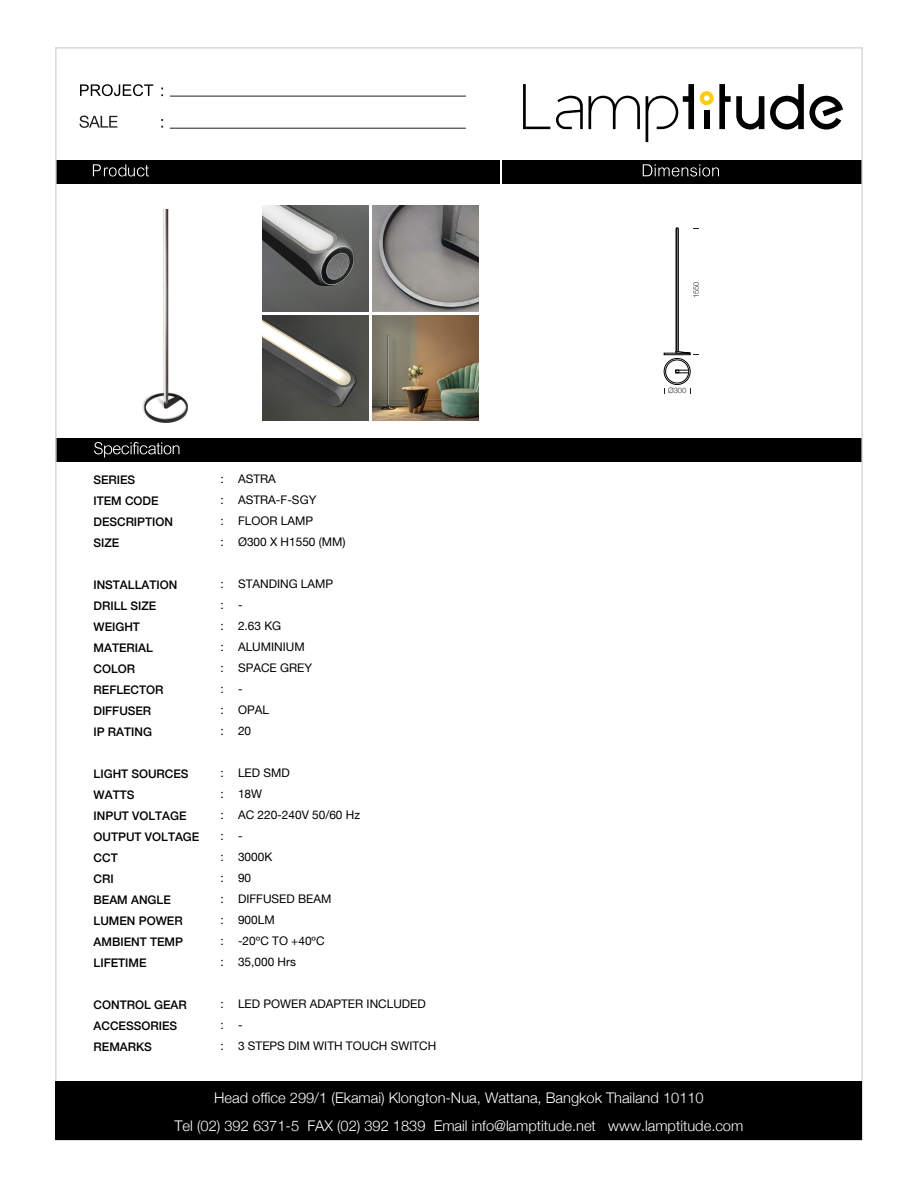
<style>
.page{position:relative;width:918px;height:1188px;background:#fff}
.page>*{position:absolute;margin:0;border:0;box-sizing:border-box;transform-origin:0 0}
.t1{font:300 14.7px/27.8px "Helvetica Neue";letter-spacing:-.005em;color:#fff;text-align:center}
.t2{font:11.85px/21px "Helvetica Neue";color:#000;text-align:justify}
.t3{font:500 11.85px/21px "Helvetica Neue";color:#000}
.t4{font:300 7.5px "Helvetica Neue";color:#231f20}
</style>
<div class="page">
<div style="left:56px;top:438px;width:806px;height:23px;background:#000"></div>
<div style="left:503px;top:160px;width:359px;height:23px;background:#000"></div>
<div style="left:56px;top:160px;width:444px;height:23px;background:#000"></div>
<svg style="left:93px;top:164px;width:56px;height:12px"></svg>
<svg style="left:643px;top:164px;width:76px;height:12px"></svg>
<svg style="left:94px;top:442px;width:85px;height:16px"></svg>
<svg style="left:80px;top:116px;width:37px;height:12px"></svg>
<hr style="left:170px;top:96px;width:296px;height:1px;background:#231f20">
<hr style="left:170px;top:128px;width:296px;height:1px;background:#231f20">
<svg style="left:80px;top:84px;width:73px;height:12px"></svg>
<div style="left:56px;top:1081px;width:806px;height:59px;background:#000"></div>
<svg style="left:523px;top:84px;width:27px;height:45px"></svg>
<svg style="left:589px;top:96px;width:51px;height:33px"></svg>
<svg style="left:556px;top:96px;width:27px;height:33px"></svg>
<svg style="left:646px;top:84px;width:48px;height:58px"></svg>
<svg style="left:700px;top:84px;width:64px;height:46px"></svg>
<svg style="left:770px;top:84px;width:73px;height:46px"></svg>
<div style="left:664px;top:353px;width:26px;height:2px;background:#fff;border:1px solid #000"></div>
<svg style="left:664px;top:358px;width:26px;height:27px"></svg>
<div style="left:664px;top:358px;width:26px;height:27px;border:1px solid #000;border-radius:50%"></div>
<svg style="left:666px;top:360px;width:23px;height:23px"></svg>
<div style="left:665px;top:360px;width:24px;height:23px;border:1px solid #000;border-radius:50%"></div>
<svg style="left:676px;top:370px;width:13px;height:3px"></svg>
<svg style="left:675px;top:228px;width:24px;height:127px"></svg>
<img style="left:142px;top:210px;width:46px;height:213px">
<img style="left:373px;top:315px;width:105px;height:106px">
<img style="left:373px;top:206px;width:105px;height:105px">
<img style="left:263px;top:315px;width:105px;height:106px">
<img style="left:263px;top:206px;width:105px;height:105px">
<p class="t4" style="left:690px;top:298px;width:18px;rotate:-90deg">1550</p>
<p class="t3" style="left:94px;top:469px;width:81px">SERIES<br>ITEM CODE<br>DESCRIPTION<br>SIZE</p>
<p class="t3" style="left:94px;top:574px;width:85px">INSTALLATION<br>DRILL SIZE<br>WEIGHT<br>MATERIAL<br>COLOR<br>REFLECTOR<br>DIFFUSER<br>IP RATING</p>
<p class="t3" style="left:94px;top:763px;width:107px">LIGHT SOURCES<br>WATTS<br>INPUT VOLTAGE<br>OUTPUT VOLTAGE<br>CCT<br>CRI<br>BEAM ANGLE<br>LUMEN POWER<br>AMBIENT TEMP<br>LIFETIME</p>
<p class="t3" style="left:94px;top:994px;width:95px">CONTROL GEAR<br>ACCESSORIES<br>REMARKS</p>
<p class="t2" style="left:221px;top:469px;width:5px">: : : :</p>
<p class="t2" style="left:221px;top:574px;width:5px">: : : : : : : :</p>
<p class="t2" style="left:221px;top:763px;width:5px">: : : : : : : : : :</p>
<p class="t2" style="left:221px;top:994px;width:5px">: : :</p>
<p class="t2" style="left:238px;top:469px;width:109px;text-align:left">ASTRA<br>ASTRA-F-SGY<br>FLOOR LAMP<br>Ø300 X H1550 (MM)</p>
<p class="t2" style="left:238px;top:574px;width:97px;text-align:left">STANDING LAMP -<br>2.63 KG<br>ALUMINIUM<br>SPACE GREY<br>-<br>OPAL<br>20</p>
<p class="t2" style="left:238px;top:763px;width:124px;text-align:left">LED SMD<br>18W<br>AC 220-240V 50/60 Hz -<br>3000K<br>90<br>DIFFUSED BEAM<br>900LM<br>-20ºC TO +40ºC<br>35,000 Hrs</p>
<p class="t2" style="left:238px;top:994px;width:200px;text-align:left">LED POWER ADAPTER INCLUDED<br>-<br>3 STEPS DIM WITH TOUCH SWITCH</p>
<p class="t4" style="left:668px;top:385px;width:20px">Ø300</p>
<p class="t1" style="left:175px;top:1083px;width:570px">Head office 299/1 (Ekamai) Klongton-Nua, Wattana, Bangkok Thailand 10110<br>Tel (02) 392 6371-5 FAX (02) 392 1839 Email info@lamptitude.net www.lamptitude.com</p>
</div>
